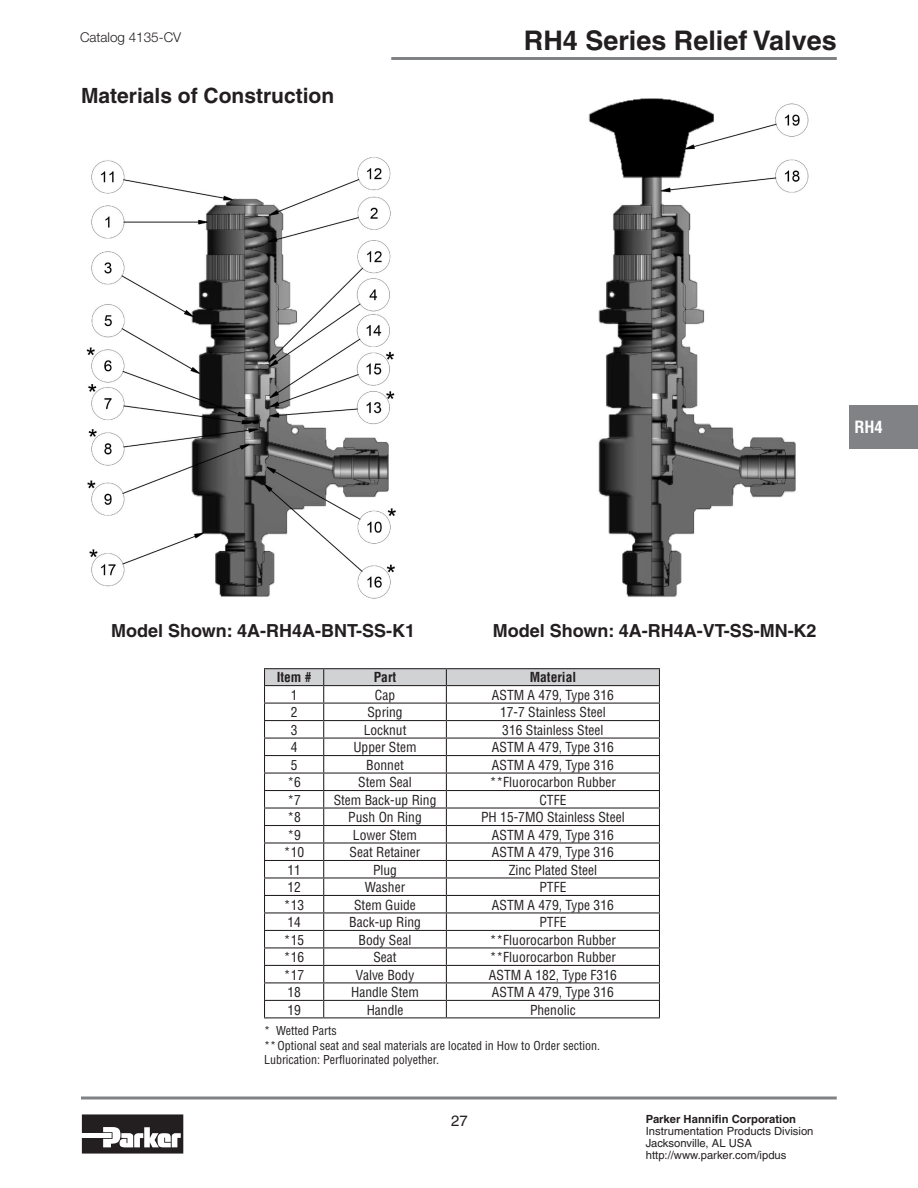
<style>
.page{position:relative;width:918px;height:1188px;background:#fff}
.page>*{position:absolute;margin:0;border:0;box-sizing:border-box;transform-origin:0 0}
.Z-PageHead-Right{font:700 27px "Helvetica";color:#231f20}
.SubHead_1_-_14pt{font:700 21px "Helvetica";color:#231f20}
.Subhead_2_-_12pt_Bld{font:700 18px "Helvetica";color:#231f20}
.Thumb_Tab_Right_Page{font:700 condensed 16.5px "Helvetica";color:#fff}
.z-Page_Footer_page{font:15px "Helvetica";color:#231f20}
.Table_Data{font:condensed 13.5px "Helvetica";color:#231f20}
.Table_Col_Hd_-_White{font:700 condensed 13.5px "Helvetica";color:#231f20}
.Z-PageHead-Cat{font:300 13.5px "Helvetica Neue LT Std";color:#231f20}
.Footnote_8pt_-_NoLed{font:condensed 12px "Helvetica";color:#231f20}
.Footnote_8pt_-_HelvM{font:condensed 12px "Helvetica";color:#231f20}
.z-Page_Footer_addres{font:11.25px "Helvetica";color:#231f20}
.z-Page_Footer_addres-2{font:700 11.25px "Helvetica";color:#231f20}
</style>
<div class="page">
<div style="left:849px;top:405px;width:69px;height:44px;background:#808285"></div>
<svg style="left:81px;top:1096px;width:756px;height:4px;background:#9fa1a3"></svg>
<svg style="left:82px;top:1114px;width:101px;height:40px"></svg>
<hr style="left:391px;top:57px;width:446px;height:3px;background:#808285">
<img style="left:86px;top:98px;width:723px;height:501px">
<hr style="left:264px;top:668px;width:60px;height:1px;background:#231f20">
<hr style="left:324px;top:668px;width:122px;height:1px;background:#231f20">
<hr style="left:446px;top:668px;width:214px;height:1px;background:#231f20">
<svg style="left:264px;top:669px;width:396px;height:348px"></svg>
<hr style="left:264px;top:1017px;width:60px;height:1px;background:#231f20">
<hr style="left:324px;top:1017px;width:122px;height:1px;background:#231f20">
<hr style="left:446px;top:1017px;width:214px;height:1px;background:#231f20">
<p class="Z-PageHead-Cat" style="left:80px;top:29px;width:103px">Catalog 4135-CV</p>
<p class="Z-PageHead-Right" style="left:524px;top:24px;width:314px">RH4 Series Relief Valves</p>
<p class="SubHead_1_-_14pt" style="left:81px;top:82px;width:255px">Materials of Construction</p>
<p class="Thumb_Tab_Right_Page" style="left:854px;top:417px;width:30px">RH4</p>
<p class="Subhead_2_-_12pt_Bld" style="left:111px;top:620px;width:305px">Model Shown: 4A-RH4A-BNT-SS-K1</p>
<p class="Subhead_2_-_12pt_Bld" style="left:493px;top:620px;width:325px">Model Shown: 4A-RH4A-VT-SS-MN-K2</p>
<p class="Table_Col_Hd_-_White" style="left:277px;top:669px;width:36px">Item #</p>
<p class="Table_Col_Hd_-_White" style="left:374px;top:669px;width:24px">Part</p>
<p class="Table_Col_Hd_-_White" style="left:530px;top:669px;width:48px">Material</p>
<p class="Table_Data" style="left:291px;top:686px;width:8px">1</p>
<p class="Table_Data" style="left:375px;top:686px;width:22px">Cap</p>
<p class="Table_Data" style="left:492px;top:686px;width:123px">ASTM A 479, Type 316</p>
<p class="Table_Data" style="left:291px;top:704px;width:8px">2</p>
<p class="Table_Data" style="left:367px;top:704px;width:37px">Spring</p>
<p class="Table_Data" style="left:500px;top:704px;width:107px">17-7 Stainless Steel</p>
<p class="Table_Data" style="left:291px;top:721px;width:8px">3</p>
<p class="Table_Data" style="left:364px;top:721px;width:44px">Locknut</p>
<p class="Table_Data" style="left:502px;top:721px;width:103px">316 Stainless Steel</p>
<p class="Table_Data" style="left:291px;top:739px;width:8px">4</p>
<p class="Table_Data" style="left:353px;top:739px;width:65px">Upper Stem</p>
<p class="Table_Data" style="left:492px;top:739px;width:123px">ASTM A 479, Type 316</p>
<p class="Table_Data" style="left:291px;top:756px;width:8px">5</p>
<p class="Table_Data" style="left:366px;top:756px;width:39px">Bonnet</p>
<p class="Table_Data" style="left:492px;top:756px;width:123px">ASTM A 479, Type 316</p>
<p class="Table_Data" style="left:287px;top:774px;width:15px">*6</p>
<p class="Table_Data" style="left:358px;top:774px;width:55px">Stem Seal</p>
<p class="Table_Data" style="left:490px;top:774px;width:128px">**Fluorocarbon Rubber</p>
<p class="Table_Data" style="left:287px;top:791px;width:15px">*7</p>
<p class="Table_Data" style="left:334px;top:791px;width:104px">Stem Back-up Ring</p>
<p class="Table_Data" style="left:539px;top:791px;width:28px">CTFE</p>
<p class="Table_Data" style="left:287px;top:809px;width:15px">*8</p>
<p class="Table_Data" style="left:348px;top:809px;width:75px">Push On Ring</p>
<p class="Table_Data" style="left:481px;top:809px;width:145px">PH 15-7MO Stainless Steel</p>
<p class="Table_Data" style="left:287px;top:826px;width:15px">*9</p>
<p class="Table_Data" style="left:353px;top:826px;width:66px">Lower Stem</p>
<p class="Table_Data" style="left:492px;top:826px;width:123px">ASTM A 479, Type 316</p>
<p class="Table_Data" style="left:284px;top:844px;width:22px">*10</p>
<p class="Table_Data" style="left:350px;top:844px;width:72px">Seat Retainer</p>
<p class="Table_Data" style="left:492px;top:844px;width:123px">ASTM A 479, Type 316</p>
<p class="Table_Data" style="left:287px;top:861px;width:15px">11</p>
<p class="Table_Data" style="left:373px;top:861px;width:26px">Plug</p>
<p class="Table_Data" style="left:509px;top:861px;width:90px">Zinc Plated Steel</p>
<p class="Table_Data" style="left:287px;top:879px;width:15px">12</p>
<p class="Table_Data" style="left:365px;top:879px;width:42px">Washer</p>
<p class="Table_Data" style="left:539px;top:879px;width:28px">PTFE</p>
<p class="Table_Data" style="left:284px;top:896px;width:22px">*13</p>
<p class="Table_Data" style="left:354px;top:896px;width:63px">Stem Guide</p>
<p class="Table_Data" style="left:492px;top:896px;width:123px">ASTM A 479, Type 316</p>
<p class="Table_Data" style="left:287px;top:914px;width:15px">14</p>
<p class="Table_Data" style="left:349px;top:914px;width:73px">Back-up Ring</p>
<p class="Table_Data" style="left:539px;top:914px;width:28px">PTFE</p>
<p class="Table_Data" style="left:284px;top:931px;width:22px">*15</p>
<p class="Table_Data" style="left:359px;top:931px;width:54px">Body Seal</p>
<p class="Table_Data" style="left:490px;top:931px;width:128px">**Fluorocarbon Rubber</p>
<p class="Table_Data" style="left:284px;top:949px;width:22px">*16</p>
<p class="Table_Data" style="left:373px;top:949px;width:25px">Seat</p>
<p class="Table_Data" style="left:490px;top:949px;width:128px">**Fluorocarbon Rubber</p>
<p class="Table_Data" style="left:284px;top:966px;width:22px">*17</p>
<p class="Table_Data" style="left:356px;top:966px;width:60px">Valve Body</p>
<p class="Table_Data" style="left:489px;top:966px;width:129px">ASTM A 182, Type F316</p>
<p class="Table_Data" style="left:287px;top:984px;width:15px">18</p>
<p class="Table_Data" style="left:351px;top:984px;width:69px">Handle Stem</p>
<p class="Table_Data" style="left:492px;top:984px;width:123px">ASTM A 479, Type 316</p>
<p class="Table_Data" style="left:287px;top:1001px;width:15px">19</p>
<p class="Table_Data" style="left:367px;top:1001px;width:38px">Handle</p>
<p class="Table_Data" style="left:530px;top:1001px;width:47px">Phenolic</p>
<p class="Footnote_8pt_-_HelvM" style="left:264px;top:1024px;width:74px">* Wetted Parts</p>
<p class="Footnote_8pt_-_NoLed" style="left:264px;top:1038px;width:338px">**Optional seat and seal materials are located in How to Order section.</p>
<p class="Footnote_8pt_-_NoLed" style="left:264px;top:1052px;width:177px">Lubrication: Perfluorinated polyether.</p>
<p class="z-Page_Footer_page" style="left:451px;top:1113px;width:18px">27</p>
<p class="z-Page_Footer_addres-2" style="left:646px;top:1112px;width:152px">Parker Hannifin Corporation</p>
<p class="z-Page_Footer_addres" style="left:646px;top:1124px;width:169px">Instrumentation Products Division</p>
<p class="z-Page_Footer_addres" style="left:646px;top:1136px;width:108px">Jacksonville, AL USA</p>
<p class="z-Page_Footer_addres" style="left:646px;top:1148px;width:142px">http://www.parker.com/ipdus</p>
</div>
